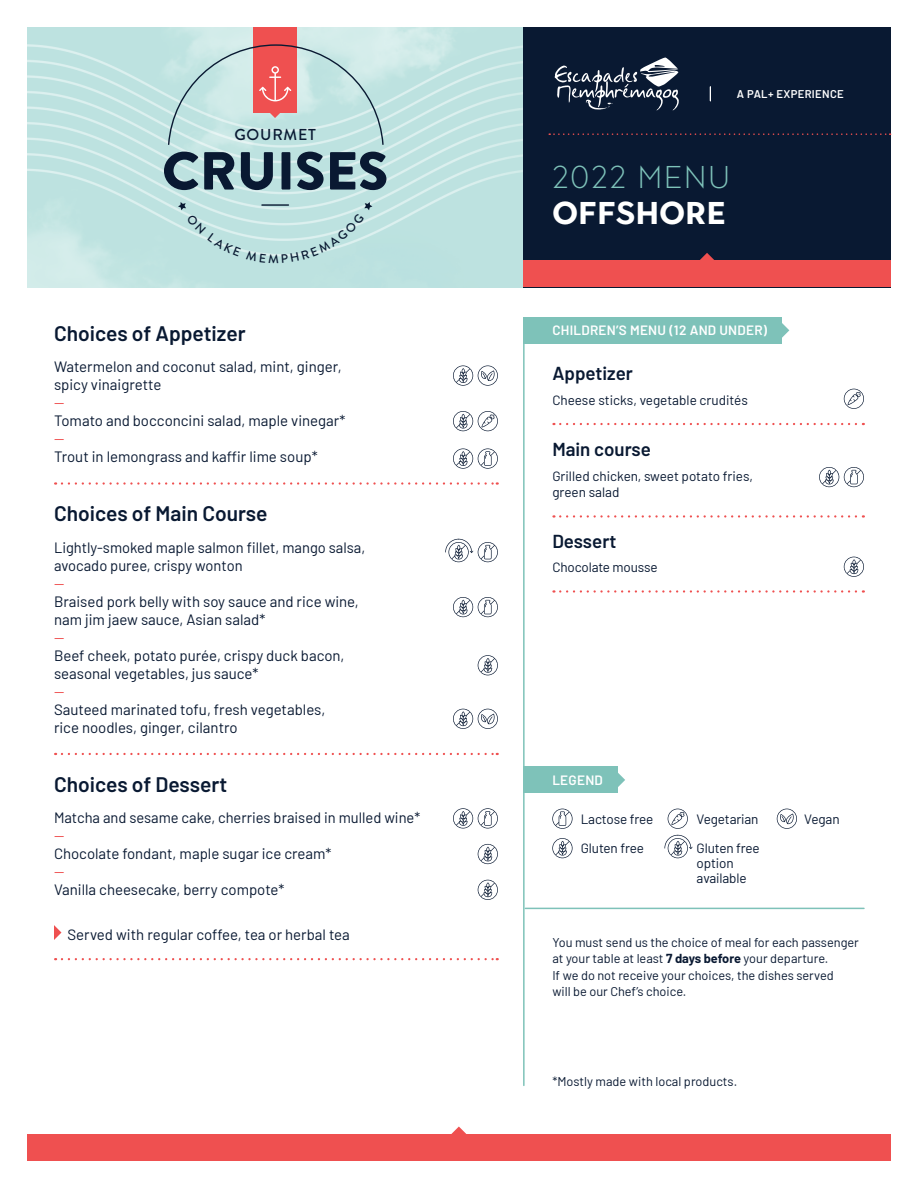
<style>
.page{position:relative;width:918px;height:1188px;background:#fff}
.page>*{position:absolute;margin:0;border:0;box-sizing:border-box;transform-origin:0 0}
.t1{font:900 53.4px "Brandon Grotesque";letter-spacing:-.005em;color:#091932;scale:1.05 1}
.t2{font:300 31.5px/36px "Town 10 Display";letter-spacing:.075em;color:#7ec2b9}
.t3{font:600 21px "Barlow";color:#091932}
.t4{font:600 18.75px "Barlow";color:#091932}
.t5{font:500 15.75px "Brandon Grotesque";letter-spacing:.05em;color:#091932}
.t6{font:15px/18px "Barlow";color:#091932}
.t7{font:15px "Barlow";color:#ef5050}
.t8{font:13.5px/15px "Barlow";letter-spacing:-.01em;color:#091932}
.t9{font:600 13.5px "Barlow";letter-spacing:.02em;color:#fff}
.t10{font:12.75px/16.5px "Barlow";color:#091932}
.t11{font:600 11.25px "Barlow";letter-spacing:.03em;color:#fff}
.s1{font-weight:700;color:#fff}
.s2{font-weight:700}
</style>
<div class="page">
<div style="left:27px;top:1134px;width:864px;height:27px;background:#ef5050"></div>
<svg style="left:451px;top:1127px;width:15px;height:7px"></svg>
<hr style="left:523px;top:318px;width:2px;height:767px;background:#7ec2b9">
<svg style="left:62px;top:482px;width:436px;height:3px"></svg>
<svg style="left:62px;top:753px;width:436px;height:2px"></svg>
<svg style="left:62px;top:958px;width:436px;height:2px"></svg>
<svg style="left:54px;top:925px;width:7px;height:15px"></svg>
<svg style="left:478px;top:655px;width:20px;height:20px"></svg>
<svg style="left:478px;top:844px;width:20px;height:20px"></svg>
<svg style="left:478px;top:880px;width:20px;height:20px"></svg>
<svg style="left:453px;top:448px;width:45px;height:21px"></svg>
<svg style="left:819px;top:467px;width:45px;height:20px"></svg>
<svg style="left:453px;top:597px;width:45px;height:20px"></svg>
<svg style="left:453px;top:808px;width:45px;height:21px"></svg>
<svg style="left:453px;top:411px;width:45px;height:20px"></svg>
<svg style="left:453px;top:365px;width:45px;height:21px"></svg>
<svg style="left:453px;top:709px;width:45px;height:20px"></svg>
<svg style="left:445px;top:539px;width:53px;height:23px"></svg>
<img style="left:27px;top:27px;width:496px;height:260px">
<div style="left:523px;top:27px;width:368px;height:260px;background:#091932"></div>
<svg style="left:549px;top:133px;width:342px;height:2px"></svg>
<div style="left:523px;top:260px;width:368px;height:27px;background:#ef5050"></div>
<svg style="left:700px;top:253px;width:14px;height:7px"></svg>
<svg style="left:555px;top:58px;width:124px;height:52px"></svg>
<div style="left:253px;top:27px;width:44px;height:85px;background:#ef5050"></div>
<svg style="left:167px;top:44px;width:217px;height:102px;background:#c8cfce"></svg>
<svg style="left:710px;top:87px;width:1px;height:14px"></svg>
<hr style="left:525px;top:908px;width:339px;height:1px;background:#7ec2b9">
<svg style="left:560px;top:423px;width:304px;height:2px"></svg>
<svg style="left:560px;top:515px;width:304px;height:3px"></svg>
<svg style="left:560px;top:590px;width:304px;height:3px"></svg>
<div style="left:523px;top:317px;width:259px;height:27px;background:#7ec2b9"></div>
<div style="left:523px;top:766px;width:95px;height:27px;background:#7ec2b9"></div>
<svg style="left:782px;top:323px;width:7px;height:15px"></svg>
<svg style="left:618px;top:773px;width:7px;height:14px"></svg>
<svg style="left:844px;top:557px;width:20px;height:20px"></svg>
<svg style="left:552px;top:838px;width:21px;height:20px"></svg>
<svg style="left:552px;top:809px;width:21px;height:20px"></svg>
<svg style="left:844px;top:389px;width:20px;height:20px"></svg>
<svg style="left:668px;top:809px;width:20px;height:20px"></svg>
<svg style="left:777px;top:809px;width:20px;height:20px"></svg>
<svg style="left:664px;top:835px;width:29px;height:23px"></svg>
<svg style="left:178px;top:202px;width:194px;height:61px;background:#bfe2e0"></svg>
<p class="t5" style="left:234px;top:124px;width:83px">GOURMET</p>
<p class="t1" style="left:162px;top:133px;width:217px">CRUISES</p>
<p class="t3" style="left:54px;top:318px;width:193px">Choices of Appetizer</p>
<p class="t6" style="left:54px;top:357px;width:289px">Watermelon and coconut salad, mint, ginger, spicy vinaigrette</p>
<p class="t7" style="left:54px;top:392px;width:12px">--</p>
<p class="t6" style="left:54px;top:411px;width:293px">Tomato and bocconcini salad, maple vinegar*</p>
<p class="t7" style="left:54px;top:428px;width:12px">--</p>
<p class="t6" style="left:54px;top:447px;width:265px">Trout in lemongrass and kaffir lime soup*</p>
<p class="t3" style="left:54px;top:498px;width:215px">Choices of Main Course</p>
<p class="t6" style="left:54px;top:537px;width:313px">Lightly-smoked maple salmon fillet, mango salsa, avocado puree, crispy wonton</p>
<p class="t7" style="left:54px;top:572px;width:12px">--</p>
<p class="t6" style="left:54px;top:591px;width:306px">Braised pork belly with soy sauce and rice wine, nam jim jaew sauce, Asian salad*</p>
<p class="t7" style="left:54px;top:626px;width:12px">--</p>
<p class="t6" style="left:54px;top:645px;width:292px">Beef cheek, potato purée, crispy duck bacon, seasonal vegetables, jus sauce*</p>
<p class="t7" style="left:54px;top:680px;width:12px">--</p>
<p class="t6" style="left:54px;top:699px;width:273px">Sauteed marinated tofu, fresh vegetables, rice noodles, ginger, cilantro</p>
<p class="t3" style="left:54px;top:769px;width:175px">Choices of Dessert</p>
<p class="t6" style="left:54px;top:807px;width:368px">Matcha and sesame cake, cherries braised in mulled wine*</p>
<p class="t7" style="left:54px;top:825px;width:12px">--</p>
<p class="t6" style="left:54px;top:843px;width:279px">Chocolate fondant, maple sugar ice cream*</p>
<p class="t7" style="left:54px;top:861px;width:12px">--</p>
<p class="t6" style="left:54px;top:879px;width:232px">Vanilla cheesecake, berry compote*</p>
<p class="t6" style="left:67px;top:924px;width:284px">Served with regular coffee, tea or herbal tea</p>
<p class="t11" style="left:737px;top:86px;width:109px">A PAL+ EXPERIENCE</p>
<p class="t2" style="left:552px;top:160px;width:179px">2022 MENU<br><span class="s1">OFFSHORE</span></p>
<p class="t9" style="left:552px;top:320px;width:216px">CHILDREN’S MENU (12 AND UNDER)</p>
<p class="t4" style="left:552px;top:359px;width:82px">Appetizer</p>
<p class="t8" style="left:552px;top:391px;width:197px">Cheese sticks, vegetable crudités</p>
<p class="t4" style="left:552px;top:435px;width:100px">Main course</p>
<p class="t8" style="left:552px;top:467px;width:202px;line-height:16.2px">Grilled chicken, sweet potato fries, green salad</p>
<p class="t4" style="left:552px;top:528px;width:66px">Dessert</p>
<p class="t8" style="left:552px;top:559px;width:107px">Chocolate mousse</p>
<p class="t9" style="left:552px;top:770px;width:52px">LEGEND</p>
<p class="t8" style="left:581px;top:811px;width:74px">Lactose free</p>
<p class="t8" style="left:581px;top:839px;width:65px">Gluten free</p>
<p class="t8" style="left:697px;top:811px;width:63px">Vegetarian</p>
<p class="t8" style="left:697px;top:839px;width:65px">Gluten free option available</p>
<p class="t8" style="left:804px;top:811px;width:37px">Vegan</p>
<p class="t10" style="left:552px;top:933px;width:308px">You must send us the choice of meal for each passenger at your table at least <span class="s2">7 days before</span> your departure.<br>If we do not receive your choices, the dishes served<br>will be our Chef’s choice.</p>
<p class="t10" style="left:552px;top:1072px;width:186px">*Mostly made with local products.</p>
</div>
